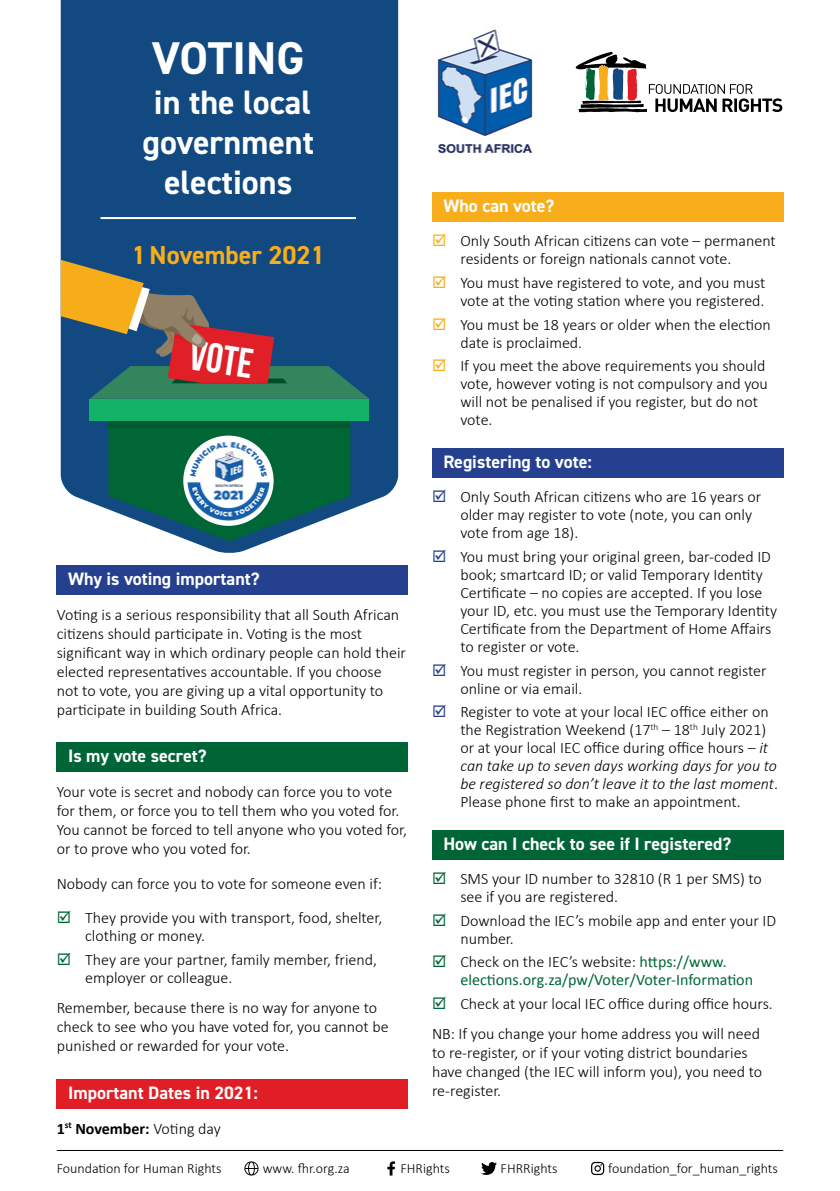
<style>
.page{position:relative;width:840px;height:1191px;background:#fff}
.page>*{position:absolute;margin:0;border:0;box-sizing:border-box;transform-origin:0 0}
.t1{font:700 46px "DIN2014";color:#fff}
.t2{font:700 41.6px "Bebas Neue";color:#fff}
.t3{font:700 34px/40px "DIN2014";color:#fff;text-align:center}
.t4{font:700 26px "DIN2014";color:#f8ae1a}
.t5{font:700 18px "DIN2014";color:#fff}
.t6{font:300 16px/18px "Calibri";color:#000}
.t7{font:16px/18px "Calibri";color:#006536}
.t8{font:700 16px "Calibri";color:#000}
.t9{font:300 14px "Calibri";color:#000}
.s1{font-weight:300}
.s2{font-style:italic}
.s3{font-weight:300;color:#000}
</style>
<div class="page">
<div style="left:57px;top:565px;width:351px;height:29px;background:#25408f"></div>
<div style="left:57px;top:742px;width:351px;height:30px;background:#006536"></div>
<div style="left:57px;top:1079px;width:351px;height:29px;background:#e11e25"></div>
<div style="left:432px;top:193px;width:350px;height:29px;background:#f8ae1a"></div>
<div style="left:432px;top:448px;width:350px;height:30px;background:#25408f"></div>
<div style="left:432px;top:830px;width:350px;height:29px;background:#006536"></div>
<svg style="left:61px;top:0;width:337px;height:553px;background:#215588"></svg>
<svg style="left:108px;top:427px;width:242px;height:114px;background:#22755a"></svg>
<div style="left:108px;top:421px;width:242px;height:6px;background:#005933"></div>
<div style="left:90px;top:399px;width:279px;height:22px;background:#12b366"></div>
<svg style="left:61px;top:260px;width:308px;height:139px;background:#4d5b66"></svg>
<hr style="left:100px;top:217px;width:256px;height:2px;background:#fff">
<svg style="left:183px;top:435px;width:90px;height:91px"></svg>
<img style="left:187px;top:439px;width:83px;height:83px">
<img style="left:436px;top:29px;width:97px;height:126px">
<svg style="left:575px;top:52px;width:207px;height:60px"></svg>
<svg style="left:244px;top:1161px;width:14px;height:14px"></svg>
<svg style="left:591px;top:1161px;width:13px;height:14px"></svg>
<svg style="left:387px;top:1161px;width:8px;height:14px"></svg>
<svg style="left:481px;top:1162px;width:15px;height:13px"></svg>
<hr style="left:57px;top:1150px;width:725px;height:1px;background:#000">
<h1 class="t1" style="left:152px;top:28px;width:154px">VOTING</h1>
<h3 class="t3" style="left:142px;top:82px;width:173px">in the local government elections</h3>
<h3 class="t4" style="left:132px;top:237px;width:194px">1November 2021</h3>
<h2 class="t2" style="left:194px;top:332px;width:65px;rotate:9deg">VOTE</h2>
<p class="t5" style="left:68px;top:566px;width:193px">Why is voting important?</p>
<p class="t6" style="left:57px;top:605px;width:350px;line-height:19px">Voting is a serious responsibility that all South African citizens should participate in. Voting is the most significant way in which ordinary people can hold their elected representatives accountable. If you choose not to vote, you are giving up a vital opportunity to participate in building South Africa.</p>
<p class="t5" style="left:68px;top:744px;width:140px">Is my vote secret?</p>
<p class="t6" style="left:57px;top:782px;width:351px;line-height:19px">Your vote is secret and nobody can force you to vote for them, or force you to tell them who you voted for.<br>You cannot be forced to tell anyone who you voted for, or to prove who you voted for.</p>
<p class="t6" style="left:57px;top:866px;width:327px;line-height:34px;text-align:right">Nobody can force you to vote for someone even if:<br>They provide you with transport, food, shelter,</p>
<p class="t6" style="left:85px;top:924px;width:293px;line-height:23.6px">clothing or money.<br>They are your partner, family member, friend,</p>
<p class="t6" style="left:57px;top:962px;width:322px;line-height:30.4px;text-indent:28px">employer or colleague.<br>Remember, because there is no way for anyone to</p>
<p class="t6" style="left:57px;top:1017px;width:333px;line-height:19px">check to see who you have voted for, you cannot be punished or rewarded for your vote.</p>
<p class="t5" style="left:68px;top:1080px;width:191px">Important Dates in 2021:</p>
<p class="t8" style="left:57px;top:1118px;width:165px">1<sup>st</sup> November: <span class="s1">Voting day</span></p>
<p class="t5" style="left:443px;top:194px;width:112px">Who can vote?</p>
<p class="t6" style="left:460px;top:232px;width:317px">Only South African citizens can vote – permanent residents or foreign nationals cannot vote.</p>
<p class="t6" style="left:460px;top:274px;width:306px">You must have registered to vote, and you must vote at the voting station where you registered.</p>
<p class="t6" style="left:460px;top:315px;width:312px">You must be 18 years or older when the election date is proclaimed.</p>
<p class="t6" style="left:460px;top:357px;width:309px">If you meet the above requirements you should vote, however voting is not compulsory and you will not be penalised if you register, but do not vote.</p>
<p class="t5" style="left:443px;top:450px;width:150px">Registering to vote:</p>
<p class="t6" style="left:460px;top:488px;width:302px">Only South African citizens who are 16 years or older may register to vote (note, you can only vote from age 18).</p>
<p class="t6" style="left:460px;top:547px;width:318px">You must bring your original green, bar-coded ID book; smartcard ID; or valid Temporary Identity Certificate – no copies are accepted. If you lose your ID, etc. you must use the Temporary Identity Certificate from the Department of Home Affairs to register or vote.</p>
<p class="t6" style="left:460px;top:661px;width:307px">You must register in person, you cannot register online or via email.</p>
<p class="t6" style="left:460px;top:703px;width:319px">Register to vote at your local IEC office either on the Registration Weekend (17<sup>th</sup> – 18<sup>th</sup> July 2021) or at your local IEC office during office hours – <span class="s2">it can take up to seven days working days for you to be registered so don’t leave it to the last moment</span>.<br>Please phone first to make an appointment.</p>
<p class="t5" style="left:443px;top:832px;width:289px">How can I check to see if I registered?</p>
<p class="t6" style="left:460px;top:869px;width:303px">SMS your ID number to 32810 (R 1 per SMS) to see if you are registered.</p>
<p class="t6" style="left:460px;top:911px;width:317px">Download the IEC’s mobile app and enter your ID number.</p>
<p class="t7" style="left:460px;top:953px;width:294px"><span class="s3">Check on the IEC’s website:</span> https://www. elections.org.za/pw/Voter/Voter-Information</p>
<p class="t6" style="left:432px;top:988px;width:342px;line-height:30.4px;text-indent:28px">Check at your local IEC office during office hours.<br>NB: If you change your home address you will need</p>
<p class="t6" style="left:432px;top:1043px;width:331px;line-height:19px">to re-register, or if your voting district boundaries have changed (the IEC will inform you), you need to re-register.</p>
<p class="t9" style="left:57px;top:1159px;width:166px">Foundation for Human Rights</p>
<p class="t9" style="left:262px;top:1159px;width:89px">www. fhr.org.za</p>
<p class="t9" style="left:400px;top:1159px;width:51px">FHRights</p>
<p class="t9" style="left:500px;top:1159px;width:58px">FHRRights</p>
<p class="t9" style="left:608px;top:1159px;width:171px">foundation_for_human_rights</p>
</div>
